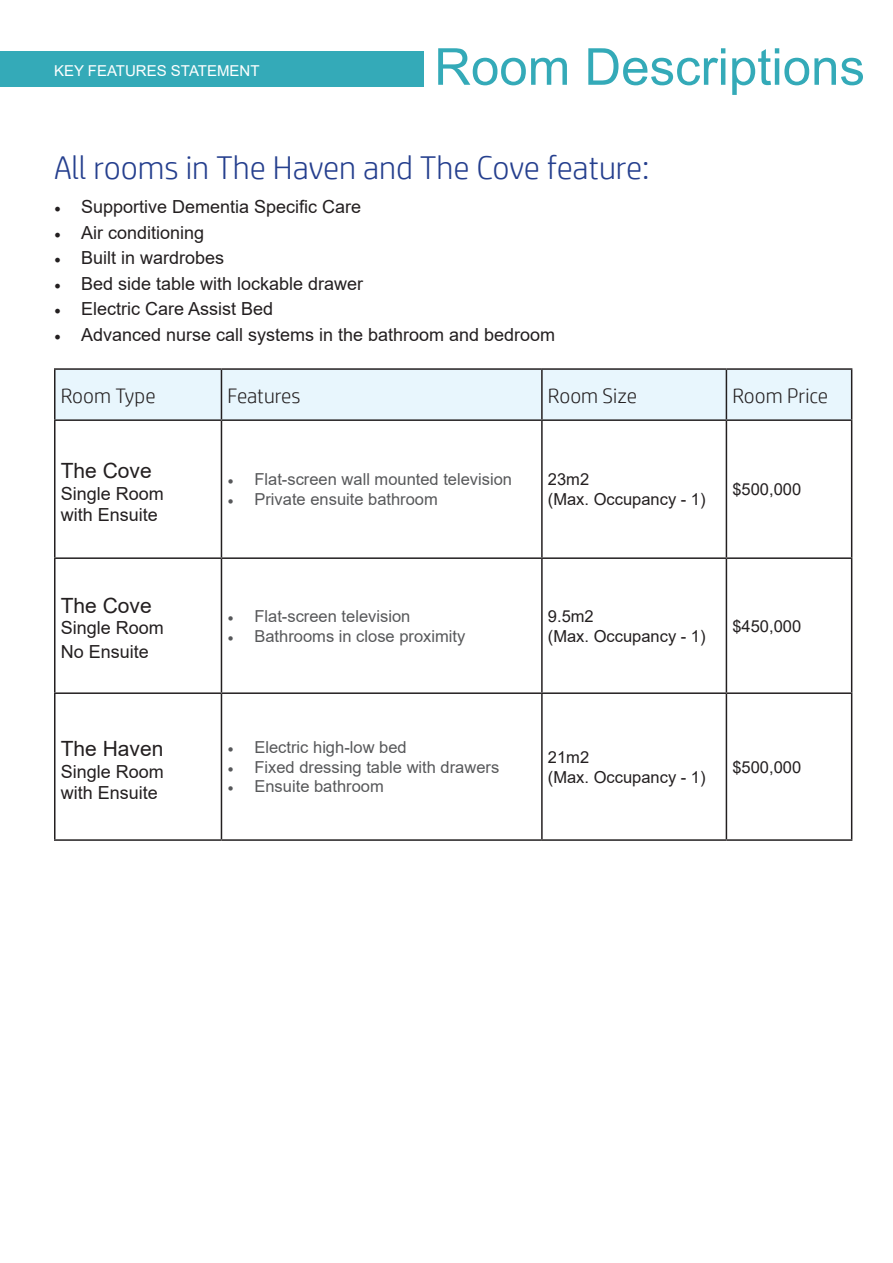
<style>
.page{position:relative;width:893px;height:1263px;background:#fff}
.page>*{position:absolute;margin:0;border:0;box-sizing:border-box;transform-origin:0 0}
.Heading{font:51px "Arial";color:#34aab8}
.Heading-2{font:300 33px "HP Simplified";color:#253f8e}
.t1{font:300 21px "HP Simplified";color:#231f20}
.t2{font:21px "Arial";color:#231f20}
.t3{font:18px/21.6px "Arial";color:#231f20}
.t4{font:16.5px "Arial";color:#57585a}
.t5{font:16.5px "Arial";color:#231f20}
.t6{font:15px "Arial";color:#fff}
.s1{font-family:"Minion Pro"}
</style>
<div class="page">
<div style="left:56px;top:370px;width:795px;height:49px;background:#e8f6fd"></div>
<hr style="left:54px;top:368px;width:167px;height:2px;background:#231f20">
<hr style="left:54px;top:370px;width:2px;height:49px;background:#231f20">
<hr style="left:221px;top:368px;width:321px;height:2px;background:#231f20">
<hr style="left:221px;top:370px;width:1px;height:49px;background:#231f20">
<hr style="left:542px;top:368px;width:184px;height:2px;background:#231f20">
<hr style="left:541px;top:370px;width:2px;height:49px;background:#231f20">
<hr style="left:726px;top:368px;width:126px;height:2px;background:#231f20">
<hr style="left:726px;top:370px;width:1px;height:49px;background:#231f20">
<hr style="left:851px;top:370px;width:1px;height:49px;background:#231f20">
<hr style="left:54px;top:419px;width:167px;height:2px;background:#231f20">
<hr style="left:54px;top:421px;width:2px;height:136px;background:#231f20">
<hr style="left:221px;top:419px;width:321px;height:2px;background:#231f20">
<hr style="left:221px;top:421px;width:1px;height:136px;background:#231f20">
<hr style="left:542px;top:419px;width:184px;height:2px;background:#231f20">
<hr style="left:541px;top:421px;width:2px;height:136px;background:#231f20">
<hr style="left:726px;top:419px;width:126px;height:2px;background:#231f20">
<hr style="left:726px;top:421px;width:1px;height:136px;background:#231f20">
<hr style="left:851px;top:421px;width:1px;height:136px;background:#231f20">
<hr style="left:54px;top:557px;width:167px;height:2px;background:#231f20">
<hr style="left:54px;top:559px;width:2px;height:133px;background:#231f20">
<hr style="left:221px;top:557px;width:321px;height:2px;background:#231f20">
<hr style="left:221px;top:559px;width:1px;height:133px;background:#231f20">
<hr style="left:542px;top:557px;width:184px;height:2px;background:#231f20">
<hr style="left:541px;top:559px;width:2px;height:133px;background:#231f20">
<hr style="left:726px;top:557px;width:126px;height:2px;background:#231f20">
<hr style="left:726px;top:559px;width:1px;height:133px;background:#231f20">
<hr style="left:851px;top:559px;width:1px;height:133px;background:#231f20">
<hr style="left:54px;top:692px;width:167px;height:2px;background:#231f20">
<hr style="left:54px;top:694px;width:2px;height:145px;background:#231f20">
<hr style="left:221px;top:692px;width:321px;height:2px;background:#231f20">
<hr style="left:221px;top:694px;width:1px;height:145px;background:#231f20">
<hr style="left:542px;top:692px;width:184px;height:2px;background:#231f20">
<hr style="left:541px;top:694px;width:2px;height:145px;background:#231f20">
<hr style="left:726px;top:692px;width:126px;height:2px;background:#231f20">
<hr style="left:726px;top:694px;width:1px;height:145px;background:#231f20">
<hr style="left:851px;top:694px;width:1px;height:145px;background:#231f20">
<hr style="left:54px;top:839px;width:167px;height:2px;background:#231f20">
<hr style="left:221px;top:839px;width:321px;height:2px;background:#231f20">
<hr style="left:542px;top:839px;width:184px;height:2px;background:#231f20">
<hr style="left:726px;top:839px;width:126px;height:2px;background:#231f20">
<div style="left:0;top:51px;width:423px;height:35px;background:#34aab8"></div>
<p class="t6" style="left:54px;top:60px;width:207px">KEY FEATURES STATEMENT</p>
<p class="Heading" style="left:434px;top:32px;width:432px">Room Descriptions</p>
<p class="Heading-2" style="left:54px;top:146px;width:597px">All rooms in The Haven and The Cove feature:</p>
<p class="t3" style="left:54px;top:196px;width:309px"><span class="s1">•</span> Supportive Dementia Specific Care</p>
<p class="t3" style="left:54px;top:221px;width:152px"><span class="s1">•</span> Air conditioning</p>
<p class="t3" style="left:54px;top:247px;width:172px"><span class="s1">•</span> Built in wardrobes</p>
<p class="t3" style="left:54px;top:272px;width:311px"><span class="s1">•</span> Bed side table with lockable drawer</p>
<p class="t3" style="left:54px;top:298px;width:221px"><span class="s1">•</span> Electric Care Assist Bed</p>
<p class="t3" style="left:54px;top:323px;width:503px"><span class="s1">•</span> Advanced nurse call systems in the bathroom and bedroom</p>
<p class="t1" style="left:61px;top:382px;width:96px">Room Type</p>
<p class="t1" style="left:227px;top:382px;width:75px">Features</p>
<p class="t1" style="left:548px;top:382px;width:91px">Room Size</p>
<p class="t1" style="left:732px;top:382px;width:97px">Room Price</p>
<p class="t2" style="left:61px;top:456px;width:93px">The Cove</p>
<p class="t3" style="left:61px;top:482px;width:105px">Single Room with Ensuite</p>
<p class="t2" style="left:61px;top:591px;width:93px">The Cove</p>
<p class="t3" style="left:61px;top:616px;width:105px;line-height:23.4px">Single Room<br>No Ensuite</p>
<p class="t2" style="left:61px;top:734px;width:104px">The Haven</p>
<p class="t3" style="left:61px;top:761px;width:105px">Single Room with Ensuite</p>
<p class="t4" style="left:227px;top:468px;width:286px"><span class="s1">•</span> Flat-screen wall mounted television</p>
<p class="t4" style="left:227px;top:488px;width:212px"><span class="s1">•</span> Private ensuite bathroom</p>
<p class="t5" style="left:548px;top:468px;width:43px">23m2</p>
<p class="t5" style="left:548px;top:488px;width:159px">(Max. Occupancy - 1)</p>
<p class="t5" style="left:732px;top:478px;width:70px">$500,000</p>
<p class="t4" style="left:227px;top:605px;width:184px"><span class="s1">•</span> Flat-screen television</p>
<p class="t4" style="left:227px;top:624px;width:239px"><span class="s1">•</span> Bathrooms in close proximity</p>
<p class="t4" style="left:227px;top:736px;width:181px"><span class="s1">•</span> Electric high-low bed</p>
<p class="t4" style="left:227px;top:755px;width:273px"><span class="s1">•</span> Fixed dressing table with drawers</p>
<p class="t4" style="left:227px;top:775px;width:158px"><span class="s1">•</span> Ensuite bathroom</p>
<p class="t5" style="left:548px;top:605px;width:47px">9.5m2</p>
<p class="t5" style="left:548px;top:624px;width:159px">(Max. Occupancy - 1)</p>
<p class="t5" style="left:732px;top:614px;width:70px">$450,000</p>
<p class="t5" style="left:548px;top:745px;width:43px">21m2</p>
<p class="t5" style="left:548px;top:765px;width:159px">(Max. Occupancy - 1)</p>
<p class="t5" style="left:732px;top:755px;width:70px">$500,000</p>
</div>
